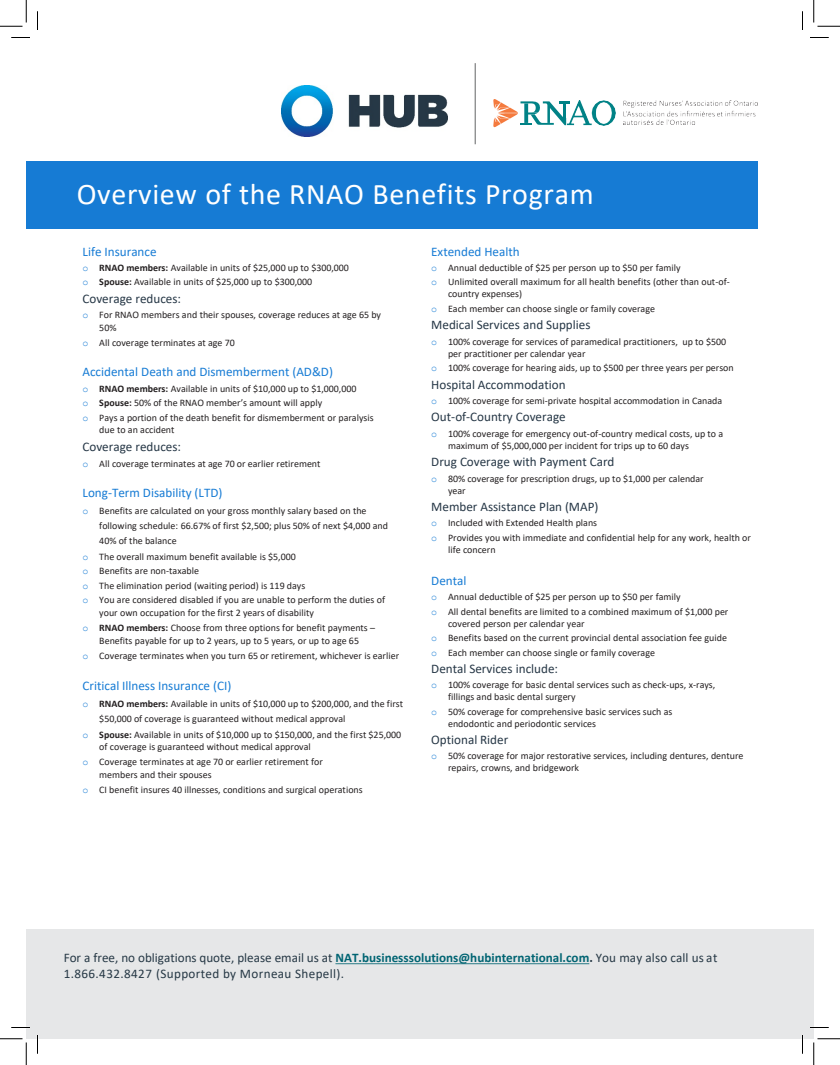
<style>
.page{position:relative;width:840px;height:1065px;background:#fff}
.page>*{position:absolute;margin:0;border:0;box-sizing:border-box;transform-origin:0 0}
.t1{font:30px "Calibri";letter-spacing:.02em;color:#fff}
.t2{font:13.12px "Calibri";color:#263746}
.t3{font:13.12px/15.8px "Calibri";letter-spacing:.01em;color:#263845}
.t4{font:13.12px "Calibri";color:#167bd4}
.t5{font:10px/12px "Calibri";color:#231f20}
.s1{font-family:"Courier New";color:#167bd4}
.s2{font-weight:700}
.s3{font-weight:700;color:#006472}
</style>
<div class="page">
<div style="left:26px;top:161px;width:731px;height:68px;background:#167bd4"></div>
<div style="left:26px;top:929px;width:788px;height:110px;background:#e6e7e8"></div>
<svg style="left:335px;top:963px;width:254px;height:1px"></svg>
<hr style="left:475px;top:63px;width:1px;height:81px;background:#636466">
<img style="left:570px;top:101px;width:46px;height:24px">
<svg style="left:493px;top:99px;width:77px;height:28px"></svg>
<img style="left:624px;top:101px;width:134px;height:24px">
<svg style="left:11px;top:37px;width:19px;height:1px"></svg>
<svg style="left:810px;top:37px;width:19px;height:1px"></svg>
<svg style="left:11px;top:1027px;width:19px;height:1px"></svg>
<svg style="left:810px;top:1027px;width:19px;height:1px"></svg>
<svg style="left:37px;top:11px;width:1px;height:19px"></svg>
<svg style="left:37px;top:1035px;width:1px;height:19px"></svg>
<svg style="left:802px;top:11px;width:1px;height:19px"></svg>
<svg style="left:802px;top:1035px;width:1px;height:19px"></svg>
<svg style="left:0;top:0;width:27px;height:27px"></svg>
<svg style="left:0;top:1039px;width:27px;height:26px"></svg>
<svg style="left:814px;top:0;width:26px;height:27px"></svg>
<svg style="left:814px;top:1039px;width:26px;height:26px"></svg>
<img style="left:282px;top:85px;width:165px;height:52px">
<h2 class="t1" style="left:77px;top:173px;width:519px">Overview of the RNAO Benefits Program</h2>
<p class="t4" style="left:83px;top:242px;width:76px">Life Insurance</p>
<p class="t5" style="left:82px;top:261px;width:268px"><span class="s1">o</span> <span class="s2">RNAO members:</span> Available in units of $25,000 up to $300,000</p>
<p class="t5" style="left:82px;top:276px;width:231px"><span class="s1">o</span> <span class="s2">Spouse:</span> Available in units of $25,000 up to $300,000</p>
<p class="t2" style="left:83px;top:290px;width:100px">Coverage reduces:</p>
<p class="t5" style="left:99px;top:308px;width:283px;line-height:12.6px;text-indent:-17px"><span class="s1">o</span> For RNAO members and their spouses, coverage reduces at age 65 by<br>50%</p>
<p class="t5" style="left:82px;top:336px;width:154px"><span class="s1">o</span> All coverage terminates at age 70</p>
<p class="t4" style="left:83px;top:363px;width:252px">Accidental Death and Dismemberment (AD&amp;D)</p>
<p class="t5" style="left:82px;top:382px;width:276px"><span class="s1">o</span> <span class="s2">RNAO members:</span> Available in units of $10,000 up to $1,000,000</p>
<p class="t5" style="left:82px;top:397px;width:241px"><span class="s1">o</span> <span class="s2">Spouse:</span> 50% of the RNAO member’s amount will apply</p>
<p class="t5" style="left:99px;top:411px;width:276px;line-height:12.6px;text-indent:-17px"><span class="s1">o</span> Pays a portion of the death benefit for dismemberment or paralysis due to an accident</p>
<p class="t2" style="left:83px;top:438px;width:100px">Coverage reduces:</p>
<p class="t5" style="left:82px;top:457px;width:240px"><span class="s1">o</span> All coverage terminates at age 70 or earlier retirement</p>
<p class="t4" style="left:83px;top:484px;width:142px">Long-Term Disability (LTD)</p>
<p class="t5" style="left:99px;top:503px;width:290px;line-height:15px;text-indent:-17px"><span class="s1">o</span> Benefits are calculated on your gross monthly salary based on the following schedule: 66.67% of first $2,500; plus 50% of next $4,000 and<br>40% of the balance</p>
<p class="t5" style="left:82px;top:550px;width:215px"><span class="s1">o</span> The overall maximum benefit available is $5,000</p>
<p class="t5" style="left:82px;top:565px;width:118px"><span class="s1">o</span> Benefits are non-taxable</p>
<p class="t5" style="left:82px;top:579px;width:224px"><span class="s1">o</span> The elimination period (waiting period) is 119 days</p>
<p class="t5" style="left:99px;top:594px;width:287px;line-height:12.6px;text-indent:-17px"><span class="s1">o</span> You are considered disabled if you are unable to perform the duties of your own occupation for the first 2 years of disability</p>
<p class="t5" style="left:82px;top:621px;width:294px;line-height:12.6px;text-align:center"><span class="s1">o</span> <span class="s2">RNAO members:</span> Choose from three options for benefit payments –<br>Benefits payable for up to 2 years, up to 5 years, or up to age 65</p>
<p class="t5" style="left:82px;top:649px;width:318px"><span class="s1">o</span> Coverage terminates when you turn 65 or retirement, whichever is earlier</p>
<p class="t4" style="left:83px;top:676px;width:150px">Critical Illness Insurance (CI)</p>
<p class="t5" style="left:99px;top:696px;width:305px;line-height:15px;text-indent:-17px"><span class="s1">o</span> <span class="s2">RNAO members:</span> Available in units of $10,000 up to $200,000, and the first $50,000 of coverage is guaranteed without medical approval</p>
<p class="t5" style="left:99px;top:728px;width:303px;line-height:12.6px;text-indent:-17px"><span class="s1">o</span> <span class="s2">Spouse:</span> Available in units of $10,000 up to $150,000, and the first $25,000 of coverage is guaranteed without medical approval</p>
<p class="t5" style="left:99px;top:756px;width:225px;line-height:12.6px;text-indent:-17px"><span class="s1">o</span> Coverage terminates at age 70 or earlier retirement for members and their spouses</p>
<p class="t5" style="left:82px;top:784px;width:282px"><span class="s1">o</span> CI benefit insures 40 illnesses, conditions and surgical operations</p>
<p class="t4" style="left:431px;top:242px;width:90px">Extended Health</p>
<p class="t5" style="left:431px;top:261px;width:251px"><span class="s1">o</span> Annual deductible of $25 per person up to $50 per family</p>
<p class="t5" style="left:448px;top:276px;width:283px;text-indent:-17px"><span class="s1">o</span> Unlimited overall maximum for all health benefits (other than out-of&shy;country expenses)</p>
<p class="t5" style="left:431px;top:302px;width:225px"><span class="s1">o</span> Each member can choose single or family coverage</p>
<p class="t2" style="left:431px;top:316px;width:161px">Medical Services and Supplies</p>
<p class="t5" style="left:448px;top:335px;width:280px;text-indent:-17px"><span class="s1">o</span> 100% coverage for services of paramedical practitioners, up to $500 per practitioner per calendar year</p>
<p class="t5" style="left:431px;top:362px;width:304px"><span class="s1">o</span> 100% coverage for hearing aids, up to $500 per three years per person</p>
<p class="t2" style="left:431px;top:375px;width:136px">Hospital Accommodation</p>
<p class="t5" style="left:431px;top:394px;width:293px"><span class="s1">o</span> 100% coverage for semi-private hospital accommodation in Canada</p>
<p class="t2" style="left:431px;top:408px;width:136px">Out-of-Country Coverage</p>
<p class="t5" style="left:448px;top:427px;width:277px;text-indent:-17px"><span class="s1">o</span> 100% coverage for emergency out-of-country medical costs, up to a maximum of $5,000,000 per incident for trips up to 60 days</p>
<p class="t2" style="left:431px;top:453px;width:185px">Drug Coverage with Payment Card</p>
<p class="t5" style="left:448px;top:472px;width:257px;text-indent:-17px"><span class="s1">o</span> 80% coverage for prescription drugs, up to $1,000 per calendar year</p>
<p class="t2" style="left:431px;top:497px;width:169px">Member Assistance Plan (MAP)</p>
<p class="t5" style="left:431px;top:517px;width:168px"><span class="s1">o</span> Included with Extended Health plans</p>
<p class="t5" style="left:448px;top:531px;width:304px;text-indent:-17px"><span class="s1">o</span> Provides you with immediate and confidential help for any work, health or life concern</p>
<p class="t4" style="left:431px;top:571px;width:37px">Dental</p>
<p class="t5" style="left:431px;top:590px;width:251px"><span class="s1">o</span> Annual deductible of $25 per person up to $50 per family</p>
<p class="t5" style="left:448px;top:605px;width:282px;text-indent:-17px"><span class="s1">o</span> All dental benefits are limited to a combined maximum of $1,000 per covered person per calendar year</p>
<p class="t5" style="left:431px;top:631px;width:297px"><span class="s1">o</span> Benefits based on the current provincial dental association fee guide</p>
<p class="t5" style="left:431px;top:646px;width:225px"><span class="s1">o</span> Each member can choose single or family coverage</p>
<p class="t2" style="left:431px;top:659px;width:128px">Dental Services include:</p>
<p class="t5" style="left:448px;top:679px;width:269px;text-indent:-17px"><span class="s1">o</span> 100% coverage for basic dental services such as check-ups, x-rays, fillings and basic dental surgery</p>
<p class="t5" style="left:448px;top:705px;width:226px;text-indent:-17px"><span class="s1">o</span> 50% coverage for comprehensive basic services such as endodontic and periodontic services</p>
<p class="t2" style="left:431px;top:731px;width:79px">Optional Rider</p>
<p class="t5" style="left:448px;top:750px;width:297px;text-indent:-17px"><span class="s1">o</span> 50% coverage for major restorative services, including dentures, denture repairs, crowns, and bridgework</p>
<p class="t3" style="left:64px;top:949px;width:655px">For a free, no obligations quote, please email us at <span class="s3">NAT.businesssolutions@hubinternational.com</span><span class="s2">.</span> You may also call us at<br>1.866.432.8427 (Supported by Morneau Shepell).</p>
</div>
